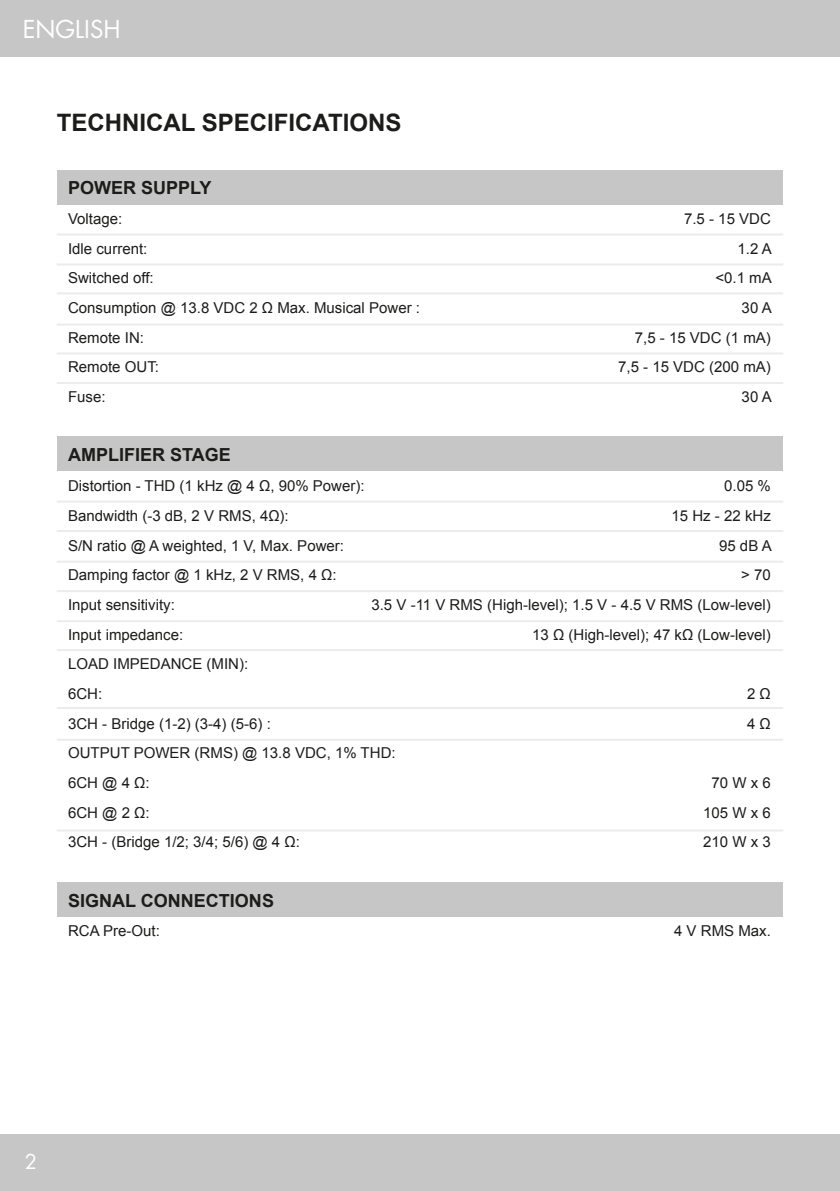
<style>
.page{position:relative;width:840px;height:1191px;background:#fff}
.page>*{position:absolute;margin:0;border:0;box-sizing:border-box;transform-origin:0 0}
.t1{font:700 24px "Arial";color:#1c1c1b}
.t2{font:24px "Futura";color:#fff}
.t3{font:20px "Futura";color:#fff}
.t4{font:700 18px "Arial";color:#1c1c1b}
.t5{font:15px/29.6px "Arial";color:#1c1c1b}
</style>
<div class="page">
<div style="left:0;top:0;width:839px;height:57px;background:#c6c6c6"></div>
<div style="left:0;top:1134px;width:839px;height:57px;background:#c6c6c6"></div>
<div style="left:57px;top:170px;width:725px;height:35px;background:#c6c6c6"></div>
<div style="left:57px;top:436px;width:725px;height:35px;background:#c6c6c6"></div>
<div style="left:57px;top:882px;width:725px;height:34px;background:#c6c6c6"></div>
<hr style="left:57px;top:233px;width:725px;height:2px;background:#edeced">
<hr style="left:57px;top:263px;width:725px;height:2px;background:#edeced">
<hr style="left:57px;top:292px;width:725px;height:2px;background:#edeced">
<hr style="left:57px;top:323px;width:725px;height:2px;background:#edeced">
<hr style="left:57px;top:352px;width:725px;height:2px;background:#edeced">
<hr style="left:57px;top:382px;width:725px;height:2px;background:#edeced">
<hr style="left:57px;top:500px;width:725px;height:2px;background:#edeced">
<hr style="left:57px;top:530px;width:725px;height:2px;background:#edeced">
<hr style="left:57px;top:560px;width:725px;height:2px;background:#edeced">
<hr style="left:57px;top:590px;width:725px;height:2px;background:#edeced">
<hr style="left:57px;top:620px;width:725px;height:2px;background:#edeced">
<hr style="left:57px;top:649px;width:725px;height:2px;background:#edeced">
<hr style="left:57px;top:707px;width:725px;height:2px;background:#edeced">
<hr style="left:57px;top:738px;width:725px;height:2px;background:#edeced">
<hr style="left:57px;top:829px;width:725px;height:2px;background:#edeced">
<h1 class="t2" style="left:23px;top:12px;width:99px">ENGLISH</h1>
<h1 class="t1" style="left:57px;top:106px;width:346px">TECHNICAL SPECIFICATIONS</h1>
<p class="t4" style="left:68px;top:176px;width:145px">POWER SUPPLY</p>
<p class="t5" style="left:68px;top:204px;width:56px">Voltage:</p>
<p class="t5" style="left:683px;top:204px;width:88px">7.5 - 15 VDC</p>
<p class="t5" style="left:68px;top:234px;width:81px">Idle current:</p>
<p class="t5" style="left:737px;top:234px;width:36px">1.2 A</p>
<p class="t5" style="left:68px;top:263px;width:87px">Switched off:</p>
<p class="t5" style="left:715px;top:263px;width:58px">&lt;0.1 mA</p>
<p class="t5" style="left:68px;top:293px;width:353px">Consumption @ 13.8 VDC 2 Ω Max. Musical Power :</p>
<p class="t5" style="left:741px;top:293px;width:32px">30 A</p>
<p class="t5" style="left:68px;top:323px;width:77px">Remote IN:</p>
<p class="t5" style="left:634px;top:323px;width:137px">7,5 - 15 VDC (1 mA)</p>
<p class="t5" style="left:68px;top:352px;width:92px">Remote OUT:</p>
<p class="t5" style="left:617px;top:352px;width:154px">7,5 - 15 VDC (200 mA)</p>
<p class="t5" style="left:68px;top:382px;width:39px">Fuse:</p>
<p class="t5" style="left:741px;top:382px;width:32px">30 A</p>
<p class="t4" style="left:68px;top:443px;width:164px">AMPLIFIER STAGE</p>
<p class="t5" style="left:68px;top:471px;width:298px">Distortion - THD (1 kHz @ 4 Ω, 90% Power):</p>
<p class="t5" style="left:723px;top:471px;width:48px">0.05 %</p>
<p class="t5" style="left:68px;top:501px;width:222px">Bandwidth (-3 dB, 2 V RMS, 4Ω):</p>
<p class="t5" style="left:671px;top:501px;width:101px">15 Hz - 22 kHz</p>
<p class="t5" style="left:68px;top:530px;width:277px">S/N ratio @ A weighted, 1 V, Max. Power:</p>
<p class="t5" style="left:718px;top:530px;width:54px">95 dB A</p>
<p class="t5" style="left:68px;top:560px;width:270px">Damping factor @ 1 kHz, 2 V RMS, 4 Ω:</p>
<p class="t5" style="left:740px;top:560px;width:31px">&gt; 70</p>
<p class="t5" style="left:68px;top:590px;width:108px">Input sensitivity:</p>
<p class="t5" style="left:371px;top:590px;width:400px">3.5 V -11 V RMS (High-level); 1.5 V - 4.5 V RMS (Low-level)</p>
<p class="t5" style="left:68px;top:619px;width:117px">Input impedance:</p>
<p class="t5" style="left:532px;top:619px;width:240px">13 Ω (High-level); 47 kΩ (Low-level)</p>
<p class="t5" style="left:68px;top:649px;width:182px">LOAD IMPEDANCE (MIN):<br>6CH:</p>
<p class="t5" style="left:746px;top:679px;width:25px">2 Ω</p>
<p class="t5" style="left:68px;top:708px;width:204px">3CH - Bridge (1-2) (3-4) (5-6) :</p>
<p class="t5" style="left:746px;top:708px;width:25px">4 Ω</p>
<p class="t5" style="left:68px;top:738px;width:329px">OUTPUT POWER (RMS) @ 13.8 VDC, 1% THD:<br>6CH @ 4 Ω:</p>
<p class="t5" style="left:711px;top:768px;width:61px">70 W x 6</p>
<p class="t5" style="left:68px;top:797px;width:83px">6CH @ 2 Ω:</p>
<p class="t5" style="left:703px;top:797px;width:69px">105 W x 6</p>
<p class="t5" style="left:68px;top:827px;width:233px">3CH - (Bridge 1/2; 3/4; 5/6) @ 4 Ω:</p>
<p class="t5" style="left:703px;top:827px;width:69px">210 W x 3</p>
<p class="t4" style="left:68px;top:888px;width:207px">SIGNAL CONNECTIONS</p>
<p class="t5" style="left:68px;top:916px;width:93px">RCA Pre-Out:</p>
<p class="t5" style="left:673px;top:916px;width:98px">4 V RMS Max.</p>
<h2 class="t3" style="left:25px;top:1148px;width:14px">2</h2>
</div>
